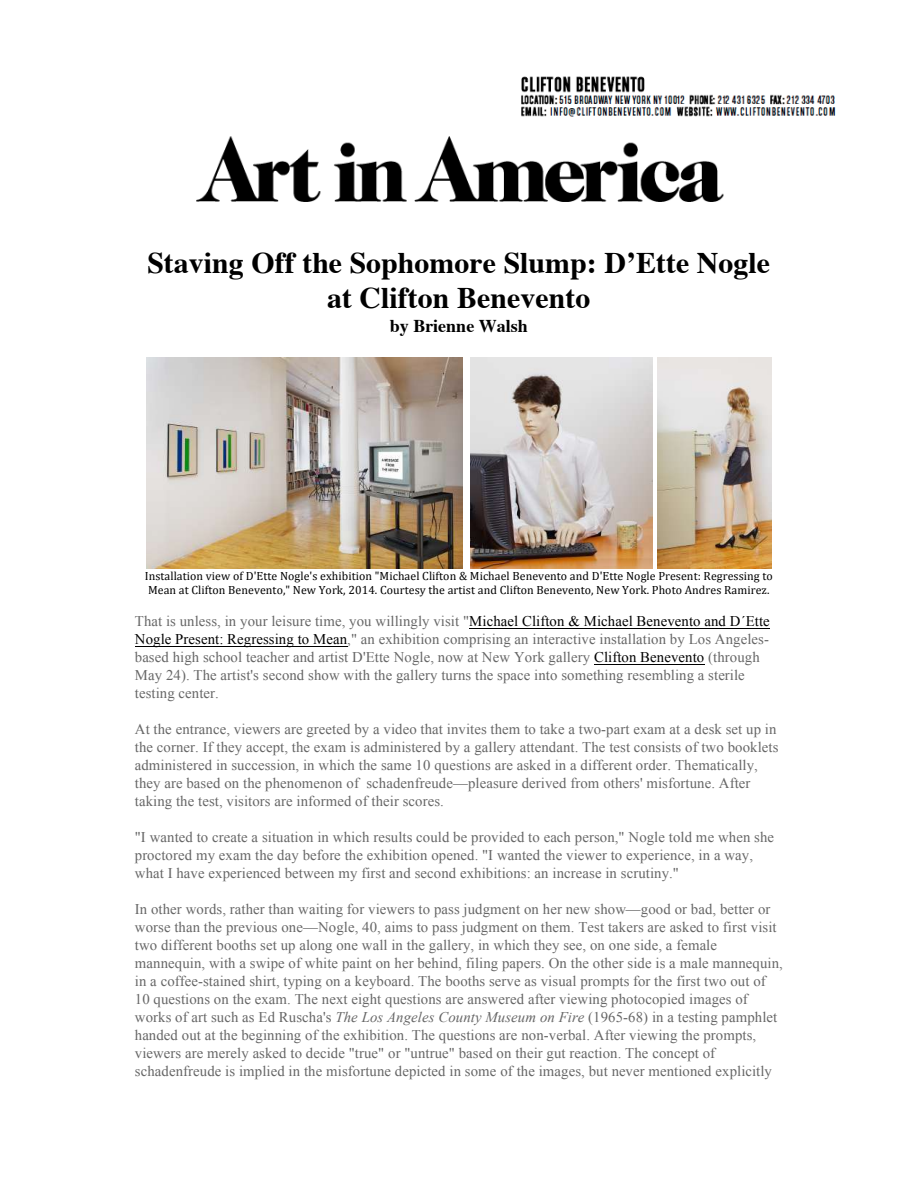
<style>
.page{position:relative;width:918px;height:1188px;background:#fff}
.page>*{position:absolute;margin:0;border:0;box-sizing:border-box;transform-origin:0 0}
.t1{font:700 29.85px/34.5px "Times";color:#000;text-align:center}
.t2{font:700 18px "Times";color:#000}
.t3{font:14.7px/18px "Times New Roman";letter-spacing:.005em;color:#666}
.t4{font:11.85px/14.1px "Cambria";letter-spacing:.005em;color:#000}
.s1{color:#000}
.s2{font-style:italic}
</style>
<div class="page">
<hr style="left:469px;top:628px;width:301px;height:1px;background:#000">
<hr style="left:135px;top:646px;width:212px;height:1px;background:#000">
<hr style="left:594px;top:664px;width:111px;height:1px;background:#000">
<img style="left:196px;top:136px;width:528px;height:66px">
<img style="left:146px;top:358px;width:316px;height:210px">
<img style="left:470px;top:358px;width:182px;height:210px">
<img style="left:657px;top:358px;width:114px;height:210px">
<img style="left:521px;top:76px;width:315px;height:41px">
<h1 class="t1" style="left:147px;top:249px;width:624px">Staving Off the Sophomore Slump: D’Ette Nogle at Clifton Benevento</h1>
<p class="t2" style="left:390px;top:318px;width:140px">by Brienne Walsh</p>
<p class="t4" style="left:145px;top:568px;width:630px">Installation view of D'Ette Nogle's exhibition "Michael Clifton &amp; Michael Benevento and D'Ette Nogle Present: Regressing to<br>Mean at Clifton Benevento," New York, 2014. Courtesy the artist and Clifton Benevento, New York. Photo Andres Ramirez.</p>
<p class="t3" style="left:135px;top:612px;width:636px">That is unless, in your leisure time, you willingly visit "<span class="s1">Michael Clifton &amp; Michael Benevento and D´Ette Nogle Present: Regressing to Mean</span>," an exhibition comprising an interactive installation by Los Angeles&shy;based high school teacher and artist D'Ette Nogle, now at New York gallery <span class="s1">Clifton Benevento</span> (through May 24). The artist's second show with the gallery turns the space into something resembling a sterile testing center.</p>
<p class="t3" style="left:135px;top:720px;width:645px">At the entrance, viewers are greeted by a video that invites them to take a two-part exam at a desk set up in the corner. If they accept, the exam is administered by a gallery attendant. The test consists of two booklets administered in succession, in which the same 10 questions are asked in a different order. Thematically, they are based on the phenomenon of schadenfreude—pleasure derived from others' misfortune. After taking the test, visitors are informed of their scores.</p>
<p class="t3" style="left:135px;top:828px;width:641px">"I wanted to create a situation in which results could be provided to each person," Nogle told me when she proctored my exam the day before the exhibition opened. "I wanted the viewer to experience, in a way, what I have experienced between my first and second exhibitions: an increase in scrutiny."</p>
<p class="t3" style="left:135px;top:900px;width:650px">In other words, rather than waiting for viewers to pass judgment on her new show—good or bad, better or worse than the previous one—Nogle, 40, aims to pass judgment on them. Test takers are asked to first visit two different booths set up along one wall in the gallery, in which they see, on one side, a female mannequin, with a swipe of white paint on her behind, filing papers. On the other side is a male mannequin, in a coffee-stained shirt, typing on a keyboard. The booths serve as visual prompts for the first two out of 10 questions on the exam. The next eight questions are answered after viewing photocopied images of works of art such as Ed Ruscha's <span class="s2">The Los Angeles County Museum on Fire</span> (1965-68) in a testing pamphlet handed out at the beginning of the exhibition. The questions are non-verbal. After viewing the prompts, viewers are merely asked to decide "true" or "untrue" based on their gut reaction. The concept of schadenfreude is implied in the misfortune depicted in some of the images, but never mentioned explicitly</p>
</div>
